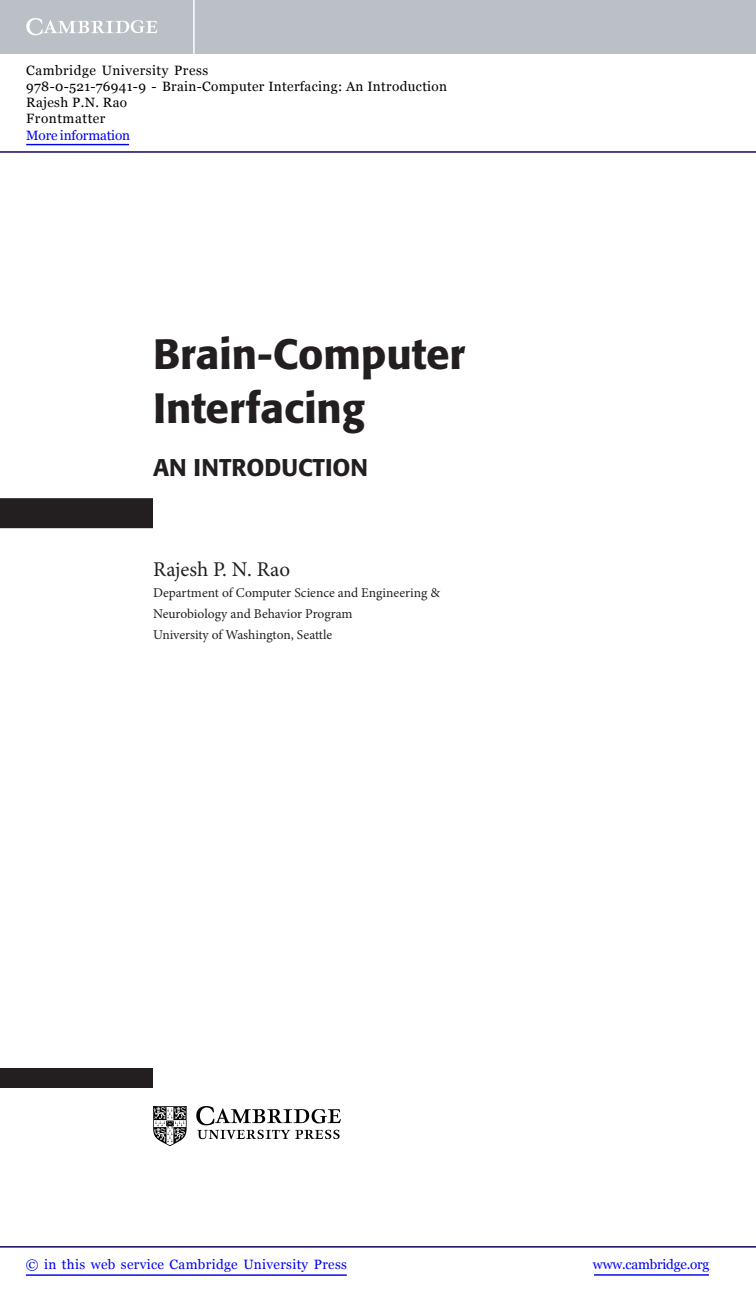
<style>
.page{position:relative;width:756px;height:1298px;background:#fff}
.page>*{position:absolute;margin:0;border:0;box-sizing:border-box;transform-origin:0 0}
.t1{font:500 42px/54px "Formata";color:#231f20}
.t2{font:500 24px "Formata";color:#231f20}
.t3{font:21px "Minion Pro";color:#231f20}
.t4{font:13.5px/16.2px "Georgia";letter-spacing:.025em;color:#000}
.t5{font:13.5px/21px "Minion Pro";color:#231f20}
.t6{font:13.5px "Georgia";letter-spacing:.025em;color:#0000f1}
.t7{font:13.5px "Georgia";letter-spacing:-.015em;color:#0000f1}
.t8{font:13.5px "Georgia";letter-spacing:-.01em;color:#0000f1}
</style>
<div class="page">
<div style="left:0;top:498px;width:153px;height:30px;background:#231f20"></div>
<img style="left:153px;top:1106px;width:188px;height:40px">
<div style="left:0;top:1067px;width:153px;height:20px;background:#231f20"></div>
<div style="left:0;top:0;width:756px;height:54px;background:#bac0c6"></div>
<svg style="left:26px;top:18px;width:132px;height:17px"></svg>
<hr style="left:193px;top:0;width:2px;height:54px;background:#fff">
<hr style="left:0;top:151px;width:756px;height:2px;background:#150666">
<hr style="left:594px;top:1274px;width:115px;height:1px;background:#0000f1">
<hr style="left:0;top:1246px;width:756px;height:1px;background:#150666">
<hr style="left:26px;top:1274px;width:321px;height:1px;background:#0000f1">
<hr style="left:26px;top:144px;width:103px;height:1px;background:#0000f1">
<p class="t4" style="left:26px;top:62px;width:422px">Cambridge University Press<br>978-0-521-76941-9 - Brain-Computer Interfacing: An Introduction<br>Rajesh P.N. Rao<br>Frontmatter</p>
<p class="t8" style="left:26px;top:127px;width:105px">More information</p>
<h1 class="t1" style="left:153px;top:330px;width:314px">Brain- Computer<br>Interfacing</h1>
<h2 class="t2" style="left:153px;top:456px;width:217px">AN INTRODUCTION</h2>
<h3 class="t3" style="left:153px;top:561px;width:139px">Rajesh P. N. Rao</h3>
<p class="t5" style="left:153px;top:583px;width:289px">Department of Computer Science and Engineering &amp;<br>Neurobiology and Behavior Program<br>University of Washington, Seattle</p>
<p class="t6" style="left:26px;top:1256px;width:323px">© in this web service Cambridge University Press</p>
<p class="t7" style="left:593px;top:1256px;width:118px">www.cambridge.org</p>
</div>
